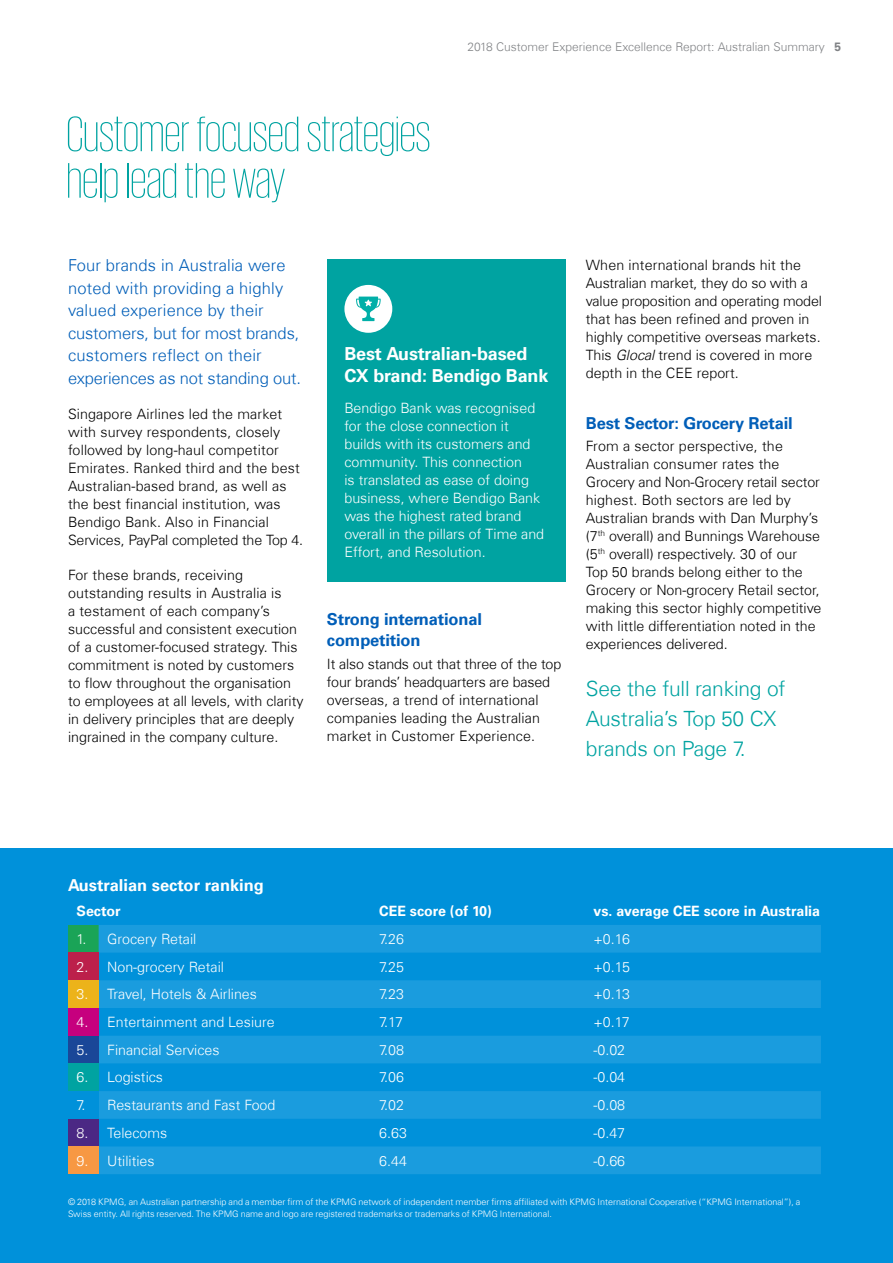
<style>
.page{position:relative;width:893px;height:1263px;background:#fff}
.page>*{position:absolute;margin:0;border:0;box-sizing:border-box;transform-origin:0 0}
.t1{font:200 51px/46.5px "KPMG";color:#00a3a1}
.Callout{font:300 21px/30px "Universfor KPMG";letter-spacing:-.01em;color:#00a3a1}
.t2{font:700 18px/22.5px "Universfor KPMG";letter-spacing:-.01em;color:#fff}
.Callout-2{font:300 16.5px/22.5px "Universfor KPMG";letter-spacing:.01em;color:#005eb8}
.t3{font:700 16.5px/21px "Universfor KPMG";letter-spacing:-.01em;color:#005eb8}
.t4{font:700 16.5px "Universfor KPMG";color:#fff}
.Body{font:300 14.25px/18px "Universfor KPMG";color:#000}
.Body-2{font:300 14.25px/18px "Universfor KPMG";color:#fff}
.Body-3{font:700 14.25px "Universfor KPMG";color:#fff}
.t5{font:300 12px "Universfor KPMG";color:#808285}
.Legal_6pt{font:300 9px/12px "Universfor KPMG";color:#fff}
.s1{font-weight:700}
.s2{font-style:italic}
</style>
<div class="page">
<div style="left:0;top:848px;width:893px;height:415px;background:#0091da"></div>
<div style="left:327px;top:259px;width:239px;height:323px;background:#00a3a1"></div>
<div style="left:344px;top:285px;width:48px;height:48px;background:#fff;border-radius:50%"></div>
<svg style="left:356px;top:297px;width:25px;height:24px"></svg>
<div style="left:68px;top:925px;width:31px;height:27px;background:#1aa457"></div>
<svg style="left:99px;top:925px;width:722px;height:249px;fill:#1a9cde"></svg>
<div style="left:68px;top:952px;width:31px;height:28px;background:#bc204b"></div>
<div style="left:68px;top:980px;width:31px;height:28px;background:#ecb31a"></div>
<div style="left:68px;top:1008px;width:31px;height:28px;background:#c6007e"></div>
<div style="left:68px;top:1036px;width:31px;height:27px;background:#1a4798"></div>
<div style="left:68px;top:1063px;width:31px;height:28px;background:#00a3a1"></div>
<div style="left:68px;top:1119px;width:31px;height:27px;background:#4b2884"></div>
<div style="left:68px;top:1146px;width:31px;height:28px;background:#f79843"></div>
<h1 class="t1" style="left:66px;top:110px;width:366px">Customer focused strategies help lead the way</h1>
<p class="t5" style="left:468px;top:40px;width:375px">2018 Customer Experience Excellence Report: Australian Summary <span class="s1">5</span></p>
<p class="Callout-2" style="left:68px;top:254px;width:234px">Four brands in Australia were noted with providing a highly valued experience by their customers, but for most brands, customers reflect on their experiences as not standing out.</p>
<p class="Body" style="left:68px;top:405px;width:237px">Singapore Airlines led the market with survey respondents, closely followed by long-haul competitor Emirates. Ranked third and the best Australian-based brand, as well as the best financial institution, was Bendigo Bank. Also in Financial Services, PayPal completed the Top 4.</p>
<p class="Body" style="left:68px;top:566px;width:237px">For these brands, receiving outstanding results in Australia is<br>a testament of each company’s successful and consistent execution of a customer-focused strategy. This commitment is noted by customers to flow throughout the organisation to employees at all levels, with clarity in delivery principles that are deeply ingrained in the company culture.</p>
<h2 class="t2" style="left:344px;top:342px;width:206px">Best Australian‑based<br>CX brand: Bendigo Bank</h2>
<p class="Body-2" style="left:344px;top:399px;width:201px">Bendigo Bank was recognised for the close connection it builds with its customers and community. This connection<br>is translated as ease of doing business, where Bendigo Bank was the highest rated brand overall in the pillars of Time and<br>Effort, and Resolution.</p>
<h2 class="t3" style="left:327px;top:609px;width:157px">Strong international competition</h2>
<p class="Body" style="left:327px;top:654px;width:236px">It also stands out that three of the top four brands’ headquarters are based overseas, a trend of international companies leading the Australian market in Customer Experience.</p>
<p class="Body" style="left:586px;top:256px;width:238px">When international brands hit the Australian market, they do so with a value proposition and operating model that has been refined and proven in highly competitive overseas markets.<br>This <span class="s2">Glocal</span> trend is covered in more depth in the CEE report.</p>
<h2 class="t3" style="left:586px;top:412px;width:208px">Best Sector: Grocery Retail</h2>
<p class="Body" style="left:586px;top:437px;width:237px">From a sector perspective, the Australian consumer rates the Grocery and Non-Grocery retail sector highest. Both sectors are led by Australian brands with Dan Murphy’s (7<sup>th</sup> overall) and Bunnings Warehouse (5<sup>th</sup> overall) respectively. 30 of our Top 50 brands belong either to the Grocery or Non‑grocery Retail sector, making this sector highly competitive with little differentiation noted in the experiences delivered.</p>
<p class="Callout" style="left:586px;top:673px;width:201px">See the full ranking of<br>Australia’s Top 50 CX brands on Page 7.</p>
<h2 class="t4" style="left:68px;top:875px;width:197px">Australian sector ranking</h2>
<p class="Body-3" style="left:77px;top:903px;width:46px">Sector</p>
<p class="Body-3" style="left:379px;top:903px;width:114px">CEE score (of 10)</p>
<p class="Body-3" style="left:593px;top:903px;width:228px">vs. average CEE score in Australia</p>
<p class="Body-2" style="left:77px;top:930px;width:11px">1.</p>
<p class="Body-2" style="left:107px;top:930px;width:91px">Grocery Retail</p>
<p class="Body-2" style="left:379px;top:930px;width:26px">7.26</p>
<p class="Body-2" style="left:593px;top:930px;width:38px">+0.16</p>
<p class="Body-2" style="left:77px;top:957px;width:13px">2.</p>
<p class="Body-2" style="left:107px;top:957px;width:118px">Non-grocery Retail</p>
<p class="Body-2" style="left:379px;top:957px;width:26px">7.25</p>
<p class="Body-2" style="left:593px;top:957px;width:38px">+0.15</p>
<p class="Body-2" style="left:77px;top:985px;width:13px">3.</p>
<p class="Body-2" style="left:107px;top:985px;width:151px">Travel, Hotels &amp; Airlines</p>
<p class="Body-2" style="left:379px;top:985px;width:26px">7.23</p>
<p class="Body-2" style="left:593px;top:985px;width:38px">+0.13</p>
<p class="Body-2" style="left:77px;top:1013px;width:13px">4.</p>
<p class="Body-2" style="left:107px;top:1013px;width:169px">Entertainment and Lesiure</p>
<p class="Body-2" style="left:379px;top:1013px;width:25px">7.17</p>
<p class="Body-2" style="left:593px;top:1013px;width:38px">+0.17</p>
<p class="Body-2" style="left:77px;top:1041px;width:13px">5.</p>
<p class="Body-2" style="left:107px;top:1041px;width:114px">Financial Services</p>
<p class="Body-2" style="left:379px;top:1041px;width:26px">7.08</p>
<p class="Body-2" style="left:593px;top:1041px;width:33px">-0.02</p>
<p class="Body-2" style="left:77px;top:1068px;width:13px">6.</p>
<p class="Body-2" style="left:107px;top:1068px;width:57px">Logistics</p>
<p class="Body-2" style="left:379px;top:1068px;width:26px">7.06</p>
<p class="Body-2" style="left:593px;top:1068px;width:33px">-0.04</p>
<p class="Body-2" style="left:77px;top:1096px;width:10px">7.</p>
<p class="Body-2" style="left:107px;top:1096px;width:170px">Restaurants and Fast Food</p>
<p class="Body-2" style="left:379px;top:1096px;width:26px">7.02</p>
<p class="Body-2" style="left:593px;top:1096px;width:33px">-0.08</p>
<p class="Body-2" style="left:77px;top:1124px;width:13px">8.</p>
<p class="Body-2" style="left:107px;top:1124px;width:62px">Telecoms</p>
<p class="Body-2" style="left:379px;top:1124px;width:29px">6.63</p>
<p class="Body-2" style="left:593px;top:1124px;width:33px">-0.47</p>
<p class="Body-2" style="left:77px;top:1151px;width:13px">9.</p>
<p class="Body-2" style="left:107px;top:1151px;width:49px">Utilities</p>
<p class="Body-2" style="left:379px;top:1151px;width:29px">6.44</p>
<p class="Body-2" style="left:593px;top:1151px;width:33px">-0.66</p>
<p class="Legal_6pt" style="left:68px;top:1195px;width:734px">© 2018 KPMG, an Australian partnership and a member firm of the KPMG network of independent member firms affiliated with KPMG International Cooperative (“KPMG International”), a<br>Swiss entity. All rights reserved. The KPMG name and logo are registered trademarks or trademarks of KPMG International.</p>
</div>
